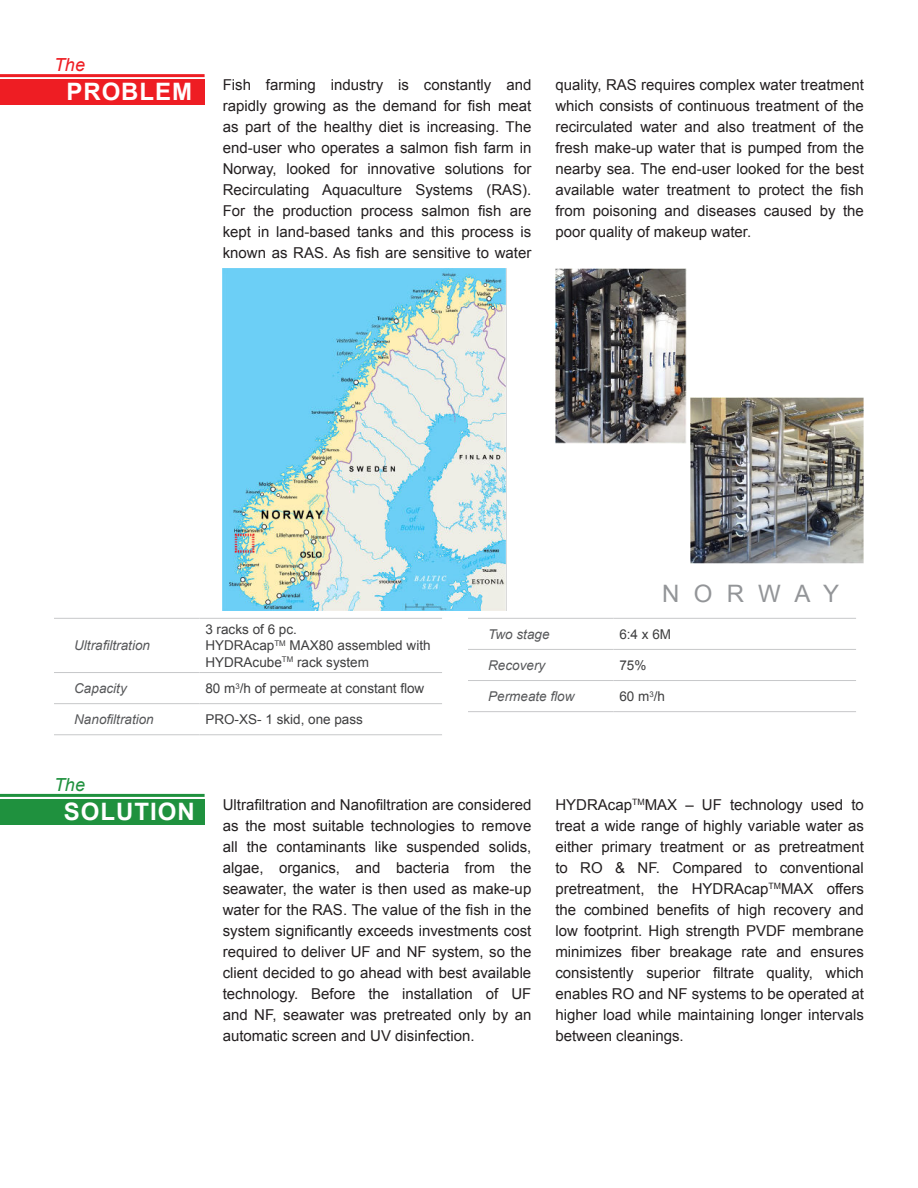
<style>
.page{position:relative;width:918px;height:1188px;background:#fff}
.page>*{position:absolute;margin:0;border:0;box-sizing:border-box;transform-origin:0 0}
.t1{font:700 24px "Arial";letter-spacing:.04em;color:#fff}
.t2{font:24px "Arial";letter-spacing:.58em;color:#939598}
.t3{font:italic 18px "Arial";color:#ee1d23}
.t4{font:italic 18px "Arial";color:#1f913e}
.t5{font:15px/21px "Arial";color:#231f20;text-align:justify}
.t6{font:13.5px/16.2px "Arial";color:#3e3e3f}
.t7{font:italic 13.5px "Arial";color:#57585a}
</style>
<div class="page">
<img style="left:223px;top:268px;width:284px;height:342px">
<div style="left:0;top:79px;width:205px;height:26px;background:#ee1d23"></div>
<hr style="left:0;top:74px;width:205px;height:3px;background:#ee1d23">
<div style="left:0;top:799px;width:205px;height:25px;background:#1f913e"></div>
<hr style="left:0;top:794px;width:205px;height:3px;background:#1f913e">
<hr style="left:54px;top:618px;width:145px;height:1px;background:#c7c8ca">
<hr style="left:199px;top:618px;width:243px;height:1px;background:#c7c8ca">
<hr style="left:54px;top:672px;width:145px;height:1px;background:#c7c8ca">
<hr style="left:199px;top:672px;width:243px;height:1px;background:#c7c8ca">
<hr style="left:54px;top:703px;width:145px;height:1px;background:#c7c8ca">
<hr style="left:199px;top:703px;width:243px;height:1px;background:#c7c8ca">
<hr style="left:54px;top:735px;width:145px;height:1px;background:#c7c8ca">
<hr style="left:199px;top:735px;width:243px;height:1px;background:#c7c8ca">
<hr style="left:468px;top:680px;width:145px;height:1px;background:#c7c8ca">
<hr style="left:613px;top:680px;width:243px;height:1px;background:#c7c8ca">
<hr style="left:468px;top:711px;width:145px;height:1px;background:#c7c8ca">
<hr style="left:613px;top:711px;width:243px;height:1px;background:#c7c8ca">
<hr style="left:468px;top:618px;width:145px;height:1px;background:#c7c8ca">
<hr style="left:613px;top:618px;width:243px;height:1px;background:#c7c8ca">
<hr style="left:468px;top:649px;width:145px;height:1px;background:#c7c8ca">
<hr style="left:613px;top:649px;width:243px;height:1px;background:#c7c8ca">
<img style="left:555px;top:268px;width:132px;height:175px">
<img style="left:690px;top:397px;width:174px;height:166px">
<p class="t3" style="left:54px;top:58px;width:33px">The</p>
<h1 class="t1" style="left:66px;top:83px;width:127px">PROBLEM</h1>
<p class="t5" style="left:223px;top:76px;width:310px">Fish farming industry is constantly and rapidly growing as the demand for fish meat as part of the healthy diet is increasing. The end-user who operates a salmon fish farm in Norway, looked for innovative solutions for Recirculating Aquaculture Systems (RAS).<br>For the production process salmon fish are kept in land-based tanks and this process is known as RAS. As fish are sensitive to water</p>
<p class="t5" style="left:555px;top:76px;width:310px">quality, RAS requires complex water treatment which consists of continuous treatment of the recirculated water and also treatment of the fresh make-up water that is pumped from the nearby sea. The end-user looked for the best available water treatment to protect the fish from poisoning and diseases caused by the poor quality of makeup water.</p>
<h1 class="t2" style="left:662px;top:585px;width:178px">NORWAY</h1>
<p class="t7" style="left:74px;top:637px;width:77px">Ultrafiltration</p>
<p class="t6" style="left:205px;top:623px;width:227px">3 racks of 6 pc.<br>HYDRAcap<sup>TM</sup> MAX80 assembled with<br>HYDRAcube<sup>TM</sup> rack system</p>
<p class="t7" style="left:74px;top:683px;width:54px">Capacity</p>
<p class="t6" style="left:205px;top:681px;width:220px">80 m<sup>3</sup>/h of permeate at constant flow</p>
<p class="t7" style="left:74px;top:711px;width:81px">Nanofiltration</p>
<p class="t6" style="left:205px;top:713px;width:159px">PRO-XS- 1 skid, one pass</p>
<p class="t7" style="left:488px;top:629px;width:63px">Two stage</p>
<p class="t6" style="left:619px;top:627px;width:53px">6:4 x 6M</p>
<p class="t7" style="left:488px;top:660px;width:59px">Recovery</p>
<p class="t6" style="left:619px;top:658px;width:29px">75%</p>
<p class="t7" style="left:488px;top:688px;width:88px">Permeate flow</p>
<p class="t6" style="left:619px;top:689px;width:47px">60 m<sup>3</sup>/h</p>
<p class="t4" style="left:54px;top:778px;width:33px">The</p>
<h1 class="t1" style="left:64px;top:803px;width:132px">SOLUTION</h1>
<p class="t5" style="left:223px;top:795px;width:310px">Ultrafiltration and Nanofiltration are considered as the most suitable technologies to remove all the contaminants like suspended solids, algae, organics, and bacteria from the seawater, the water is then used as make-up water for the RAS. The value of the fish in the system significantly exceeds investments cost required to deliver UF and NF system, so the client decided to go ahead with best available technology. Before the installation of UF and NF, seawater was pretreated only by an automatic screen and UV disinfection.</p>
<p class="t5" style="left:555px;top:796px;width:310px">HYDRAcap<sup>TM</sup>MAX – UF technology used to treat a wide range of highly variable water as either primary treatment or as pretreatment to RO &amp; NF. Compared to conventional pretreatment, the HYDRAcap<sup>TM</sup>MAX offers the combined benefits of high recovery and low footprint. High strength PVDF membrane minimizes fiber breakage rate and ensures consistently superior filtrate quality, which enables RO and NF systems to be operated at higher load while maintaining longer intervals between cleanings.</p>
</div>
